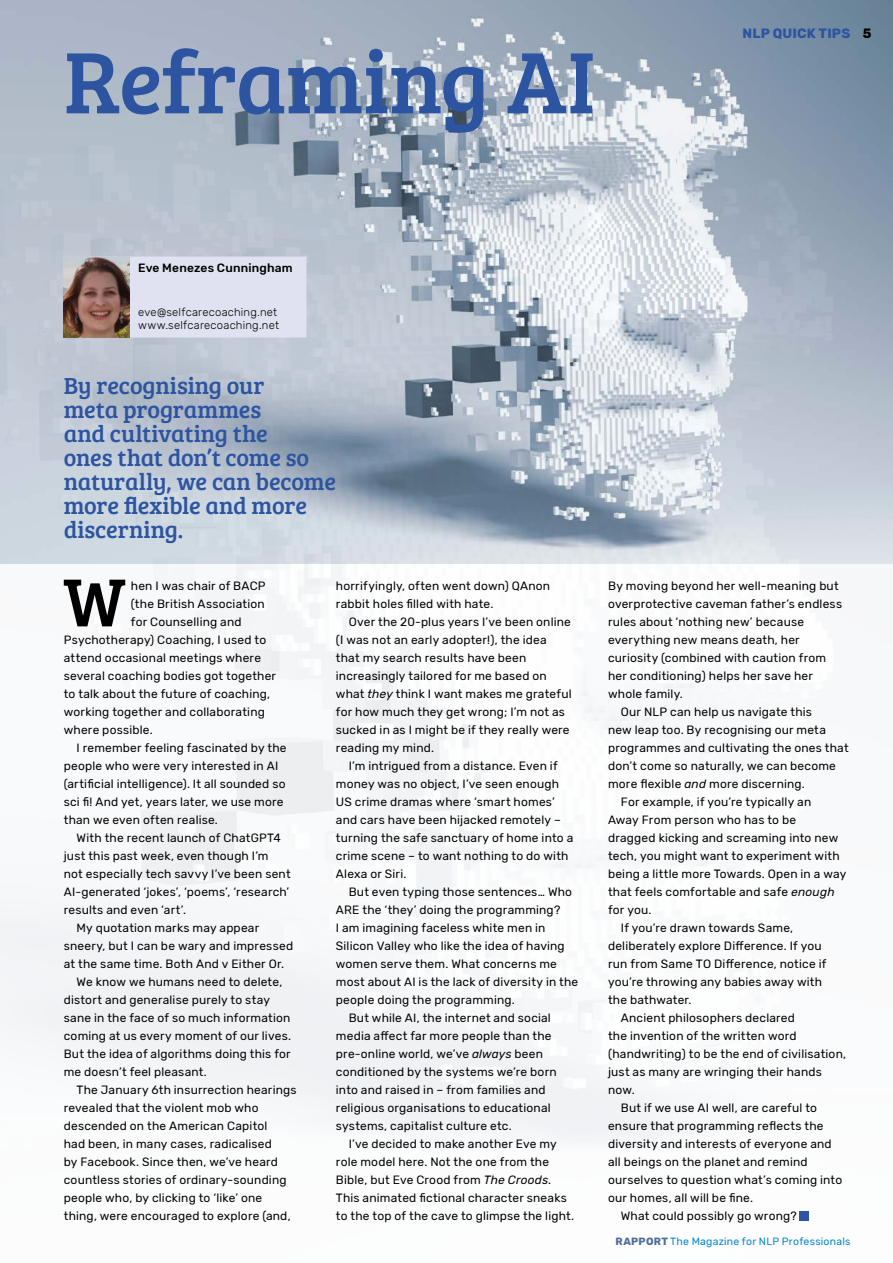
<style>
.page{position:relative;width:893px;height:1263px;background:#fff}
.page>*{position:absolute;margin:0;border:0;box-sizing:border-box;transform-origin:0 0}
.t1{font:90px "Bree Serif";letter-spacing:-.01em;color:#2c54a1}
.t2{font:70.2px "Bree Serif";color:#000}
.t3{font:24px/24px "Bree Serif";letter-spacing:-.01em;color:#2c54a1}
.t4{font:700 13.5px "Rubik";letter-spacing:.01em;color:#2c54a1}
.t5{font:700 13.5px "Rubik";color:#000}
.t6{font:12px/18px "Rubik";letter-spacing:.015em;color:#000}
.t7{font:500 12px "Rubik";letter-spacing:.015em;color:#000}
.t8{font:300 11.25px/13.5px "Rubik";letter-spacing:.025em;color:#000}
.t9{font:10.5px "Rubik";letter-spacing:.02em;color:#0087cb}
.s1{font-style:italic}
.s2{font-weight:700;color:#526e9a}
</style>
<div class="page">
<img style="left:0;top:0;width:893px;height:1221px">
<div style="left:800px;top:1211px;width:9px;height:9px;background:#2c54a1"></div>
<div style="left:130px;top:256px;width:176px;height:82px;background:#e0e2f1"></div>
<img style="left:64px;top:256px;width:66px;height:82px">
<h1 class="t1" style="left:64px;top:16px;width:533px">Reframing AI</h1>
<p class="t4" style="left:742px;top:26px;width:94px">NLP QUICK TIPS</p>
<p class="t5" style="left:863px;top:26px;width:10px">5</p>
<p class="t7" style="left:138px;top:261px;width:156px">Eve Menezes Cunningham</p>
<p class="t8" style="left:138px;top:305px;width:142px">eve@selfcarecoaching.net www.selfcarecoaching.net</p>
<h3 class="t3" style="left:64px;top:372px;width:274px">By recognising our<br>meta programmes<br>and cultivating the<br>ones that don’t come so naturally, we can become more flexible and more discerning.</h3>
<h2 class="t2" style="left:63px;top:551px;width:64px">W</h2>
<p class="t6" style="left:131px;top:577px;width:136px">hen I was chair of BACP</p>
<p class="t6" style="left:131px;top:595px;width:135px">(the British Association</p>
<p class="t6" style="left:131px;top:613px;width:112px">for Counselling and</p>
<p class="t6" style="left:64px;top:631px;width:204px">Psychotherapy) Coaching, I used to</p>
<p class="t6" style="left:64px;top:649px;width:199px">attend occasional meetings where</p>
<p class="t6" style="left:64px;top:667px;width:214px">several coaching bodies got together</p>
<p class="t6" style="left:64px;top:685px;width:208px">to talk about the future of coaching,</p>
<p class="t6" style="left:64px;top:703px;width:203px">working together and collaborating</p>
<p class="t6" style="left:64px;top:721px;width:90px">where possible.</p>
<p class="t6" style="left:77px;top:739px;width:212px">I remember feeling fascinated by the</p>
<p class="t6" style="left:64px;top:757px;width:216px">people who were very interested in AI</p>
<p class="t6" style="left:64px;top:775px;width:223px">(artificial intelligence). It all sounded so</p>
<p class="t6" style="left:64px;top:793px;width:221px">sci fi! And yet, years later, we use more</p>
<p class="t6" style="left:64px;top:811px;width:156px">than we even often realise.</p>
<p class="t6" style="left:77px;top:829px;width:206px">With the recent launch of ChatGPT4</p>
<p class="t6" style="left:64px;top:847px;width:206px">just this past week, even though I’m</p>
<p class="t6" style="left:64px;top:865px;width:228px">not especially tech savvy I’ve been sent</p>
<p class="t6" style="left:64px;top:883px;width:227px">AI-generated ‘jokes’, ‘poems’, ‘research’</p>
<p class="t6" style="left:64px;top:901px;width:124px">results and even ‘art’.</p>
<p class="t6" style="left:77px;top:919px;width:184px">My quotation marks may appear</p>
<p class="t6" style="left:64px;top:937px;width:231px">sneery, but I can be wary and impressed</p>
<p class="t6" style="left:64px;top:955px;width:222px">at the same time. Both And v Either Or.</p>
<p class="t6" style="left:77px;top:973px;width:207px">We know we humans need to delete,</p>
<p class="t6" style="left:64px;top:991px;width:208px">distort and generalise purely to stay</p>
<p class="t6" style="left:64px;top:1009px;width:228px">sane in the face of so much information</p>
<p class="t6" style="left:64px;top:1027px;width:229px">coming at us every moment of our lives.</p>
<p class="t6" style="left:64px;top:1045px;width:228px">But the idea of algorithms doing this for</p>
<p class="t6" style="left:64px;top:1063px;width:145px">me doesn’t feel pleasant.</p>
<p class="t6" style="left:77px;top:1081px;width:222px">The January 6th insurrection hearings</p>
<p class="t6" style="left:64px;top:1099px;width:196px">revealed that the violent mob who</p>
<p class="t6" style="left:64px;top:1117px;width:205px">descended on the American Capitol</p>
<p class="t6" style="left:64px;top:1135px;width:210px">had been, in many cases, radicalised</p>
<p class="t6" style="left:64px;top:1153px;width:216px">by Facebook. Since then, we’ve heard</p>
<p class="t6" style="left:64px;top:1171px;width:224px">countless stories of ordinary-sounding</p>
<p class="t6" style="left:64px;top:1189px;width:200px">people who, by clicking to ‘like’ one</p>
<p class="t6" style="left:64px;top:1207px;width:228px">thing, were encouraged to explore (and,</p>
<p class="t6" style="left:336px;top:577px;width:216px">horrifyingly, often went down) QAnon rabbit holes filled with hate.</p>
<p class="t6" style="left:336px;top:613px;width:237px;text-indent:13px">Over the 20-plus years I’ve been online (I was not an early adopter!), the idea that my search results have been increasingly tailored for me based on what <span class="s1">they</span> think I want makes me grateful for how much they get wrong; I’m not as sucked in as I might be if they really were reading my mind.</p>
<p class="t6" style="left:336px;top:757px;width:239px;text-indent:13px">I’m intrigued from a distance. Even if money was no object, I’ve seen enough US crime dramas where ‘smart homes’ and cars have been hijacked remotely – turning the safe sanctuary of home into a crime scene – to want nothing to do with Alexa or Siri.</p>
<p class="t6" style="left:349px;top:883px;width:225px">But even typing those sentences… Who</p>
<p class="t6" style="left:336px;top:901px;width:226px">ARE the ‘they’ doing the programming?</p>
<p class="t6" style="left:336px;top:919px;width:211px">I am imagining faceless white men in</p>
<p class="t6" style="left:336px;top:937px;width:230px">Silicon Valley who like the idea of having</p>
<p class="t6" style="left:336px;top:955px;width:223px">women serve them. What concerns me</p>
<p class="t6" style="left:336px;top:973px;width:244px">most about AI is the lack of diversity in the</p>
<p class="t6" style="left:336px;top:991px;width:180px">people doing the programming.</p>
<p class="t6" style="left:349px;top:1009px;width:204px">But while AI, the internet and social</p>
<p class="t6" style="left:336px;top:1027px;width:217px">media affect far more people than the</p>
<p class="t6" style="left:336px;top:1045px;width:209px">pre-online world, we’ve <span class="s1">always</span> been</p>
<p class="t6" style="left:336px;top:1063px;width:222px">conditioned by the systems we’re born</p>
<p class="t6" style="left:336px;top:1081px;width:211px">into and raised in – from families and</p>
<p class="t6" style="left:336px;top:1099px;width:216px">religious organisations to educational</p>
<p class="t6" style="left:336px;top:1117px;width:177px">systems, capitalist culture etc.</p>
<p class="t6" style="left:349px;top:1135px;width:210px">I’ve decided to make another Eve my</p>
<p class="t6" style="left:336px;top:1153px;width:215px">role model here. Not the one from the</p>
<p class="t6" style="left:336px;top:1171px;width:217px">Bible, but Eve Crood from <span class="s1">The Croods</span>.</p>
<p class="t6" style="left:336px;top:1189px;width:232px">This animated fictional character sneaks</p>
<p class="t6" style="left:336px;top:1207px;width:240px">to the top of the cave to glimpse the light.</p>
<p class="t6" style="left:608px;top:577px;width:232px">By moving beyond her well-meaning but</p>
<p class="t6" style="left:608px;top:595px;width:236px">overprotective caveman father’s endless</p>
<p class="t6" style="left:608px;top:613px;width:198px">rules about ‘nothing new’ because</p>
<p class="t6" style="left:608px;top:631px;width:193px">everything new means death, her</p>
<p class="t6" style="left:608px;top:649px;width:220px">curiosity (combined with caution from</p>
<p class="t6" style="left:608px;top:667px;width:206px">her conditioning) helps her save her</p>
<p class="t6" style="left:608px;top:685px;width:76px">whole family.</p>
<p class="t6" style="left:621px;top:703px;width:193px">Our NLP can help us navigate this</p>
<p class="t6" style="left:608px;top:721px;width:219px">new leap too. By recognising our meta</p>
<p class="t6" style="left:608px;top:739px;width:242px">programmes and cultivating the ones that</p>
<p class="t6" style="left:608px;top:757px;width:229px">don’t come so naturally, we can become</p>
<p class="t6" style="left:608px;top:775px;width:198px">more flexible <span class="s1">and</span> more discerning.</p>
<p class="t6" style="left:621px;top:793px;width:192px">For example, if you’re typically an</p>
<p class="t6" style="left:608px;top:811px;width:190px">Away From person who has to be</p>
<p class="t6" style="left:608px;top:829px;width:232px">dragged kicking and screaming into new</p>
<p class="t6" style="left:608px;top:847px;width:233px">tech, you might want to experiment with</p>
<p class="t6" style="left:608px;top:865px;width:240px">being a little more Towards. Open in a way</p>
<p class="t6" style="left:608px;top:883px;width:228px">that feels comfortable and safe <span class="s1">enough</span></p>
<p class="t6" style="left:608px;top:901px;width:45px">for you.</p>
<p class="t6" style="left:621px;top:919px;width:174px">If you’re drawn towards Same,</p>
<p class="t6" style="left:608px;top:937px;width:215px">deliberately explore Difference. If you</p>
<p class="t6" style="left:608px;top:955px;width:220px">run from Same TO Difference, notice if</p>
<p class="t6" style="left:608px;top:973px;width:216px">you’re throwing any babies away with</p>
<p class="t6" style="left:608px;top:991px;width:85px">the bathwater.</p>
<p class="t6" style="left:621px;top:1009px;width:176px">Ancient philosophers declared</p>
<p class="t6" style="left:608px;top:1027px;width:190px">the invention of the written word</p>
<p class="t6" style="left:608px;top:1045px;width:240px">(handwriting) to be the end of civilisation,</p>
<p class="t6" style="left:608px;top:1063px;width:215px">just as many are wringing their hands</p>
<p class="t6" style="left:608px;top:1081px;width:28px">now.</p>
<p class="t6" style="left:621px;top:1099px;width:198px">But if we use AI well, are careful to</p>
<p class="t6" style="left:608px;top:1117px;width:217px">ensure that programming reflects the</p>
<p class="t6" style="left:608px;top:1135px;width:225px">diversity and interests of everyone and</p>
<p class="t6" style="left:608px;top:1153px;width:201px">all beings on the planet and remind</p>
<p class="t6" style="left:608px;top:1171px;width:236px">ourselves to question what’s coming into</p>
<p class="t6" style="left:608px;top:1189px;width:146px">our homes, all will be fine.</p>
<p class="t6" style="left:621px;top:1207px;width:178px">What could possibly go wrong?</p>
<p class="t9" style="left:616px;top:1235px;width:236px"><span class="s2">RAPPORT</span> The Magazine for NLP Professionals</p>
</div>
